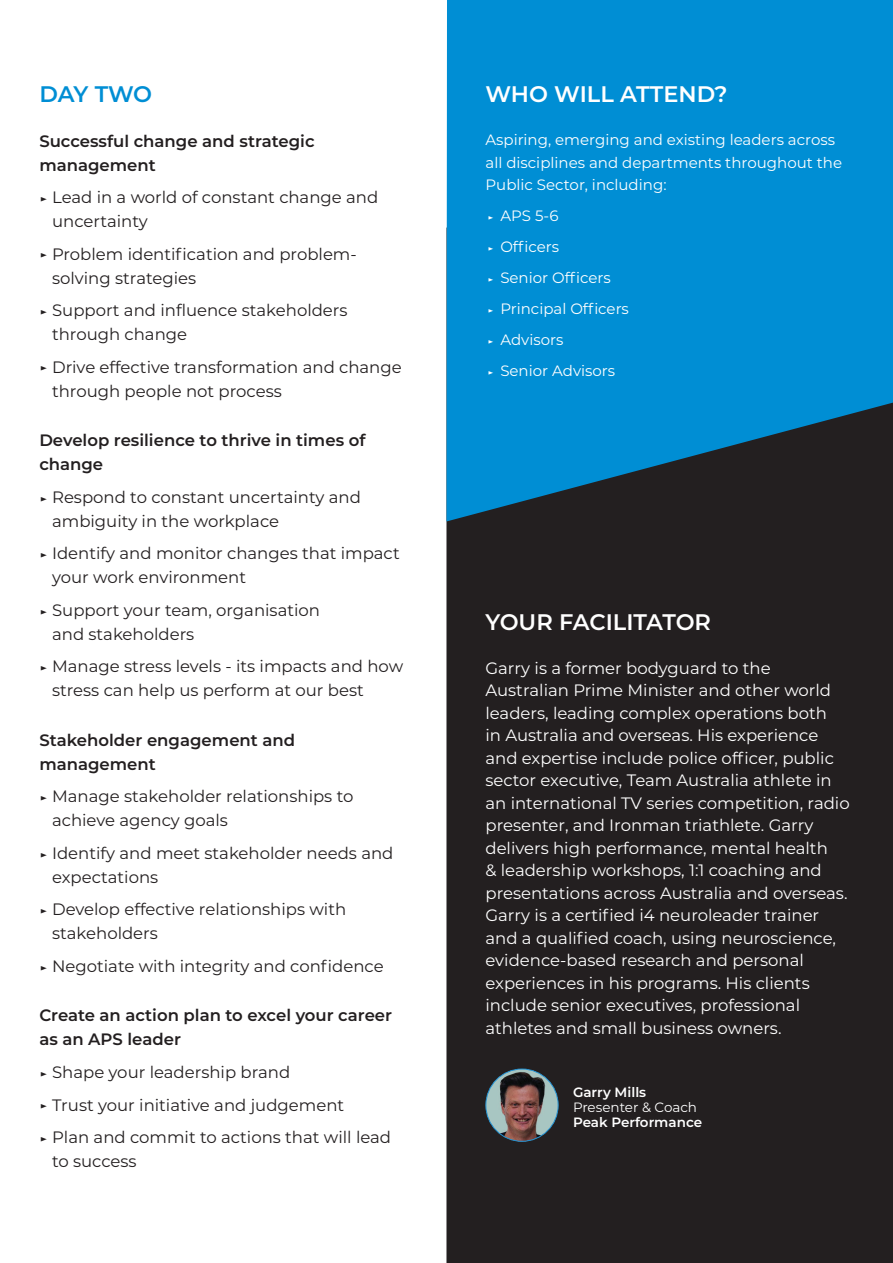
<style>
.page{position:relative;width:893px;height:1263px;background:#fff}
.page>*{position:absolute;margin:0;border:0;box-sizing:border-box;transform-origin:0 0}
.t1{font:600 22.5px "Montserrat";color:#fff}
.t2{font:600 22.5px "Montserrat";letter-spacing:-.015em;color:#008ed4}
.t3{font:16.5px/24px "Montserrat";color:#231f20}
.t4{font:16.5px/22.5px "Montserrat";color:#fff}
.t5{font:600 16.5px/24px "Montserrat";color:#231f20}
.t6{font:15px/31px "Montserrat";color:#fff}
.t7{font:600 13.5px "Montserrat";color:#fff}
.t8{font:13.5px "Montserrat";color:#fff}
.s1{font-weight:600;font-size:10.35px}
.s2{font-weight:600;font-size:8.1px}
</style>
<div class="page">
<div style="left:446px;top:521px;width:447px;height:742px;background:#231f20"></div>
<svg style="left:446px;top:0;width:447px;height:521px;background:#0481bf"></svg>
<img style="left:486px;top:1069px;width:72px;height:72px;border-radius:36px">
<div style="left:485px;top:1069px;width:73px;height:73px;border:1px solid #1e8dcd;border-radius:50%"></div>
<h1 class="t2" style="left:39px;top:78px;width:114px">DAY TWO</h1>
<p class="t5" style="left:39px;top:128px;width:277px">Successful change and strategic management</p>
<p class="t3" style="left:52px;top:185px;width:328px;text-indent:-13px"><span class="s1">▶</span> Lead in a world of constant change and uncertainty</p>
<p class="t3" style="left:52px;top:241px;width:306px;text-indent:-13px"><span class="s1">▶</span> Problem identification and problem&shy;solving strategies</p>
<p class="t3" style="left:52px;top:298px;width:297px;text-indent:-13px"><span class="s1">▶</span> Support and influence stakeholders through change</p>
<p class="t3" style="left:52px;top:354px;width:351px;text-indent:-13px"><span class="s1">▶</span> Drive effective transformation and change through people not process</p>
<p class="t5" style="left:39px;top:428px;width:328px">Develop resilience to thrive in times of change</p>
<p class="t3" style="left:52px;top:484px;width:310px;text-indent:-13px"><span class="s1">▶</span> Respond to constant uncertainty and ambiguity in the workplace</p>
<p class="t3" style="left:52px;top:541px;width:349px;text-indent:-13px"><span class="s1">▶</span> Identify and monitor changes that impact your work environment</p>
<p class="t3" style="left:52px;top:597px;width:269px;text-indent:-13px"><span class="s1">▶</span> Support your team, organisation and stakeholders</p>
<p class="t3" style="left:52px;top:654px;width:353px;text-indent:-13px"><span class="s1">▶</span> Manage stress levels - its impacts and how stress can help us perform at our best</p>
<p class="t5" style="left:39px;top:727px;width:257px">Stakeholder engagement and management</p>
<p class="t3" style="left:52px;top:784px;width:303px;text-indent:-13px"><span class="s1">▶</span> Manage stakeholder relationships to achieve agency goals</p>
<p class="t3" style="left:52px;top:840px;width:343px;text-indent:-13px"><span class="s1">▶</span> Identify and meet stakeholder needs and expectations</p>
<p class="t3" style="left:52px;top:897px;width:296px;text-indent:-13px"><span class="s1">▶</span> Develop effective relationships with stakeholders</p>
<p class="t3" style="left:39px;top:953px;width:346px"><span class="s1">▶</span> Negotiate with integrity and confidence</p>
<p class="t5" style="left:39px;top:1003px;width:354px">Create an action plan to excel your career as an APS leader</p>
<p class="t3" style="left:39px;top:1055px;width:353px;line-height:32.5px"><span class="s1">▶</span> Shape your leadership brand<br><span class="s1">▶</span> Trust your initiative and judgement<br><span class="s1">▶</span> Plan and commit to actions that will lead</p>
<p class="t3" style="left:52px;top:1148px;width:86px">to success</p>
<h1 class="t1" style="left:485px;top:78px;width:244px">WHO WILL ATTEND?</h1>
<p class="t6" style="left:485px;top:128px;width:358px;line-height:22.5px">Aspiring, emerging and existing leaders across all disciplines and departments throughout the<br>Public Sector, including:</p>
<p class="t6" style="left:488px;top:200px;width:143px"><span class="s2">▶</span> APS 5-6<br><span class="s2">▶</span> Officers<br><span class="s2">▶</span> Senior Officers<br><span class="s2">▶</span> Principal Officers <span class="s2">▶</span> Advisors<br><span class="s2">▶</span> Senior Advisors</p>
<h1 class="t1" style="left:485px;top:606px;width:227px">YOUR FACILITATOR</h1>
<p class="t4" style="left:485px;top:656px;width:366px">Garry is a former bodyguard to the Australian Prime Minister and other world leaders, leading complex operations both<br>in Australia and overseas. His experience and expertise include police officer, public sector executive, Team Australia athlete in an international TV series competition, radio presenter, and Ironman triathlete. Garry delivers high performance, mental health<br>&amp; leadership workshops, 1:1 coaching and presentations across Australia and overseas.<br>Garry is a certified i4 neuroleader trainer and a qualified coach, using neuroscience, evidence-based research and personal experiences in his programs. His clients include senior executives, professional athletes and small business owners.</p>
<p class="t7" style="left:573px;top:1082px;width:75px">Garry Mills</p>
<p class="t8" style="left:573px;top:1097px;width:126px">Presenter &amp; Coach</p>
<p class="t7" style="left:573px;top:1112px;width:131px">Peak Performance</p>
</div>
